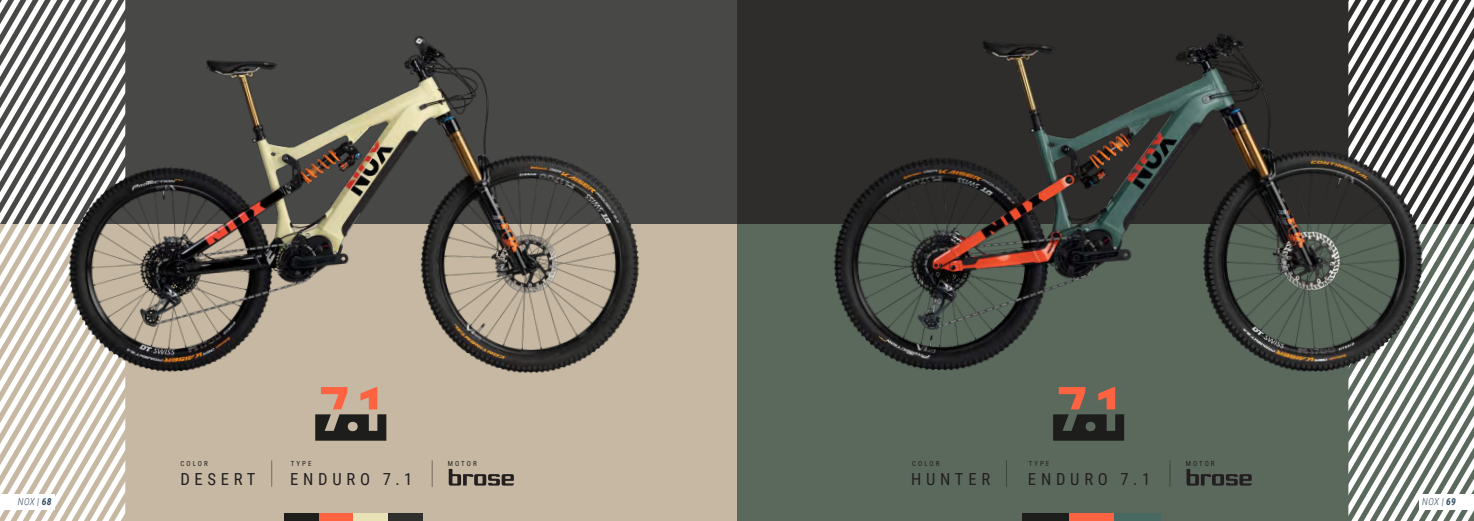
<style>
.page{position:relative;width:1474px;height:521px;background:#fff}
.page>*{position:absolute;margin:0;border:0;box-sizing:border-box;transform-origin:0 0}
.t1{font:16.62px "Roboto Condensed";letter-spacing:.285em;color:#231f20}
.t2{font:italic 300 9.62px "Roboto Condensed";letter-spacing:.03em;color:#364e62}
.t3{font:7px "Roboto Condensed";letter-spacing:.285em;color:#231f20}
.s1{font-weight:700}
</style>
<div class="page">
<div style="left:0;top:223px;width:737px;height:298px;background:#c6b8a2"></div>
<div style="left:0;top:0;width:737px;height:223px;background:#484846"></div>
<svg style="left:0;top:0;width:126px;height:521px"></svg>
<img style="left:52px;top:27px;width:607px;height:363px">
<svg style="left:271px;top:460px;width:1px;height:27px"></svg>
<svg style="left:432px;top:460px;width:1px;height:27px"></svg>
<svg style="left:315px;top:387px;width:71px;height:54px"></svg>
<div style="left:319px;top:514px;width:34px;height:7px;background:#fd6241"></div>
<div style="left:284px;top:514px;width:35px;height:7px;background:#1d1d1b"></div>
<div style="left:388px;top:514px;width:34px;height:7px;background:#2f2f2e"></div>
<svg style="left:449px;top:469px;width:65px;height:16px"></svg>
<div style="left:0;top:494px;width:55px;height:15px;background:#fff"></div>
<div style="left:737px;top:223px;width:736px;height:298px;background:#5b695d"></div>
<div style="left:737px;top:0;width:736px;height:223px;background:#2e2d2c"></div>
<svg style="left:1348px;top:0;width:125px;height:521px"></svg>
<img style="left:815px;top:34px;width:628px;height:347px">
<svg style="left:1006px;top:460px;width:1px;height:27px"></svg>
<svg style="left:1169px;top:460px;width:1px;height:27px"></svg>
<svg style="left:1053px;top:387px;width:71px;height:54px"></svg>
<div style="left:1068px;top:514px;width:46px;height:7px;background:#fd6241"></div>
<div style="left:1021px;top:514px;width:47px;height:7px;background:#1d1d1b"></div>
<svg style="left:1186px;top:469px;width:65px;height:16px"></svg>
<div style="left:1418px;top:494px;width:55px;height:15px;background:#fff"></div>
<div style="left:353px;top:514px;width:35px;height:7px;background:#e9e2b7"></div>
<div style="left:1114px;top:514px;width:46px;height:7px;background:#486862"></div>
<p class="t3" style="left:181px;top:458px;width:29px">COLOR</p>
<p class="t3" style="left:291px;top:458px;width:22px">TYPE</p>
<p class="t3" style="left:448px;top:458px;width:30px">MOTOR</p>
<p class="t1" style="left:180px;top:468px;width:77px">DESERT</p>
<p class="t1" style="left:290px;top:468px;width:124px">ENDURO 7.1</p>
<p class="t3" style="left:912px;top:458px;width:29px">COLOR</p>
<p class="t3" style="left:1028px;top:458px;width:22px">TYPE</p>
<p class="t3" style="left:1185px;top:458px;width:30px">MOTOR</p>
<p class="t1" style="left:911px;top:468px;width:81px">HUNTER</p>
<p class="t1" style="left:1028px;top:468px;width:124px">ENDURO 7.1</p>
<p class="t2" style="left:18px;top:494px;width:35px">NOX | <span class="s1">68</span></p>
<p class="t2" style="left:1422px;top:494px;width:35px">NOX | <span class="s1">69</span></p>
</div>
